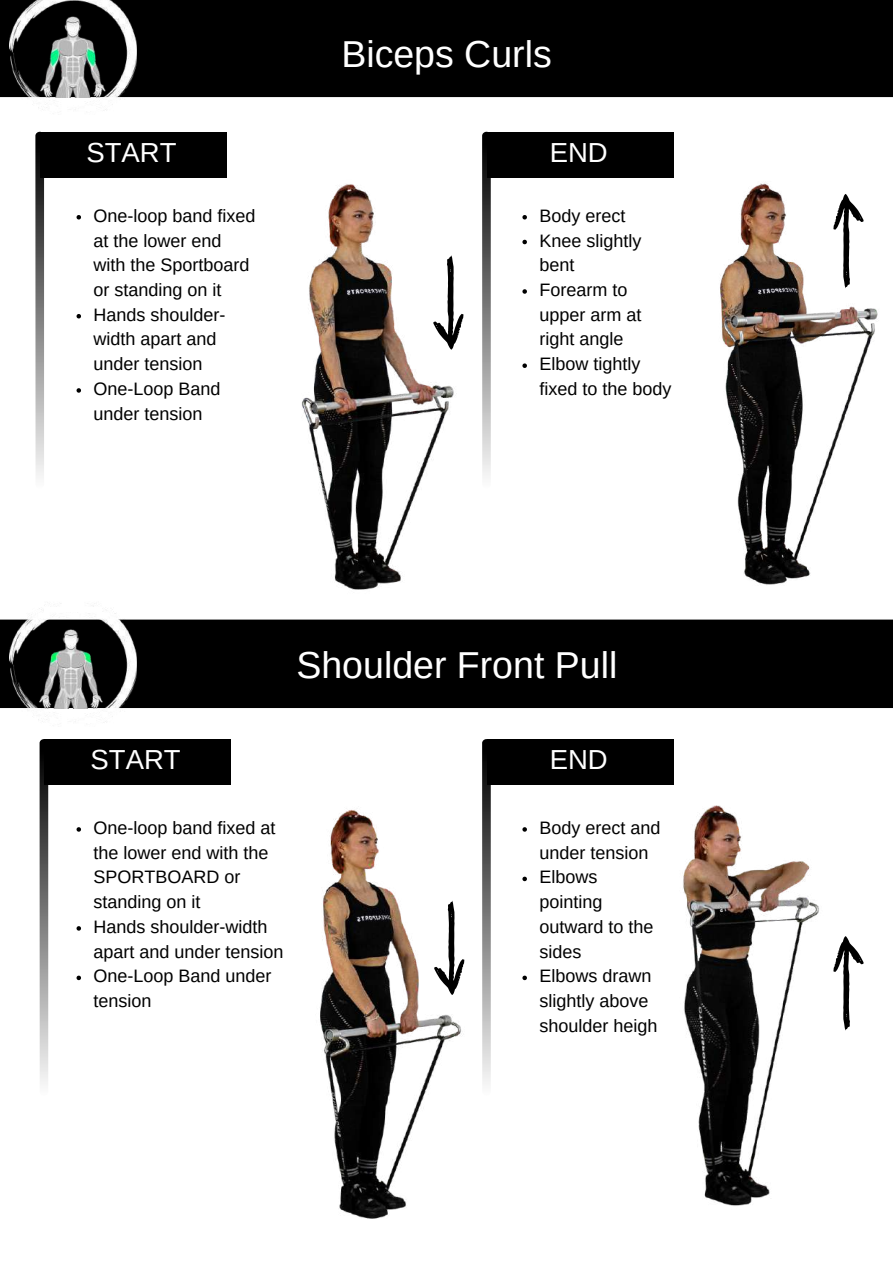
<style>
.page{position:relative;width:893px;height:1264px;background:#fff}
.page>*{position:absolute;margin:0;border:0;box-sizing:border-box;transform-origin:0 0}
.t1{font:37.5px "Arimo";color:#fff}
.t2{font:27.45px "Arimo";color:#fff}
.t3{font:18px/24.8px "Arimo";color:#000}
</style>
<div class="page">
<div style="left:0;top:0;width:892px;height:97px;background:#000"></div>
<svg style="left:35px;top:132px;width:9px;height:356px;background:#878787"></svg>
<div style="left:40px;top:132px;width:187px;height:45px;background:#000"></div>
<svg style="left:482px;top:132px;width:8px;height:356px;background:#848484"></svg>
<div style="left:486px;top:132px;width:187px;height:45px;background:#000"></div>
<div style="left:0;top:619px;width:892px;height:89px;background:#000"></div>
<img style="left:9px;top:0;width:127px;height:110px">
<svg style="left:482px;top:739px;width:8px;height:356px;background:#848484"></svg>
<div style="left:486px;top:739px;width:187px;height:45px;background:#000"></div>
<svg style="left:40px;top:739px;width:8px;height:356px;background:#818181"></svg>
<div style="left:44px;top:739px;width:187px;height:45px;background:#000"></div>
<img style="left:9px;top:603px;width:127px;height:119px">
<img style="left:39px;top:14px;width:67px;height:83px">
<svg style="left:844px;top:936px;width:19px;height:94px"></svg>
<img style="left:301px;top:184px;width:163px;height:406px">
<img style="left:720px;top:183px;width:158px;height:402px">
<img style="left:320px;top:810px;width:145px;height:408px">
<img style="left:683px;top:805px;width:161px;height:401px">
<svg style="left:76px;top:215px;width:5px;height:4px"></svg>
<svg style="left:76px;top:314px;width:5px;height:4px"></svg>
<svg style="left:76px;top:388px;width:5px;height:5px"></svg>
<svg style="left:522px;top:215px;width:5px;height:4px"></svg>
<svg style="left:522px;top:240px;width:5px;height:4px"></svg>
<svg style="left:522px;top:289px;width:5px;height:5px"></svg>
<svg style="left:522px;top:363px;width:5px;height:5px"></svg>
<svg style="left:76px;top:827px;width:5px;height:4px"></svg>
<svg style="left:76px;top:926px;width:5px;height:4px"></svg>
<svg style="left:76px;top:975px;width:5px;height:5px"></svg>
<svg style="left:522px;top:827px;width:5px;height:4px"></svg>
<svg style="left:522px;top:876px;width:5px;height:5px"></svg>
<svg style="left:522px;top:975px;width:5px;height:5px"></svg>
<img style="left:38px;top:627px;width:65px;height:81px">
<h1 class="t1" style="left:341px;top:33px;width:212px">Biceps Curls</h1>
<h2 class="t2" style="left:86px;top:137px;width:92px">START</h2>
<h2 class="t2" style="left:549px;top:137px;width:60px">END</h2>
<p class="t3" style="left:94px;top:203px;width:163px">One-loop band fixed at the lower end with the Sportboard or standing on it<br>Hands shoulder&shy;width apart and under tension<br>One-Loop Band under tension</p>
<p class="t3" style="left:539px;top:203px;width:133px">Body erect<br>Knee slightly bent<br>Forearm to upper arm at right angle<br>Elbow tightly fixed to the body</p>
<h1 class="t1" style="left:296px;top:644px;width:322px">Shoulder Front Pull</h1>
<h2 class="t2" style="left:91px;top:744px;width:92px">START</h2>
<h2 class="t2" style="left:549px;top:744px;width:60px">END</h2>
<p class="t3" style="left:94px;top:815px;width:191px">One-loop band fixed at the lower end with the<br>SPORTBOARD or standing on it<br>Hands shoulder-width apart and under tension<br>One-Loop Band under tension</p>
<p class="t3" style="left:539px;top:815px;width:122px">Body erect and under tension<br>Elbows pointing outward to the sides<br>Elbows drawn slightly above shoulder heigh</p>
</div>
